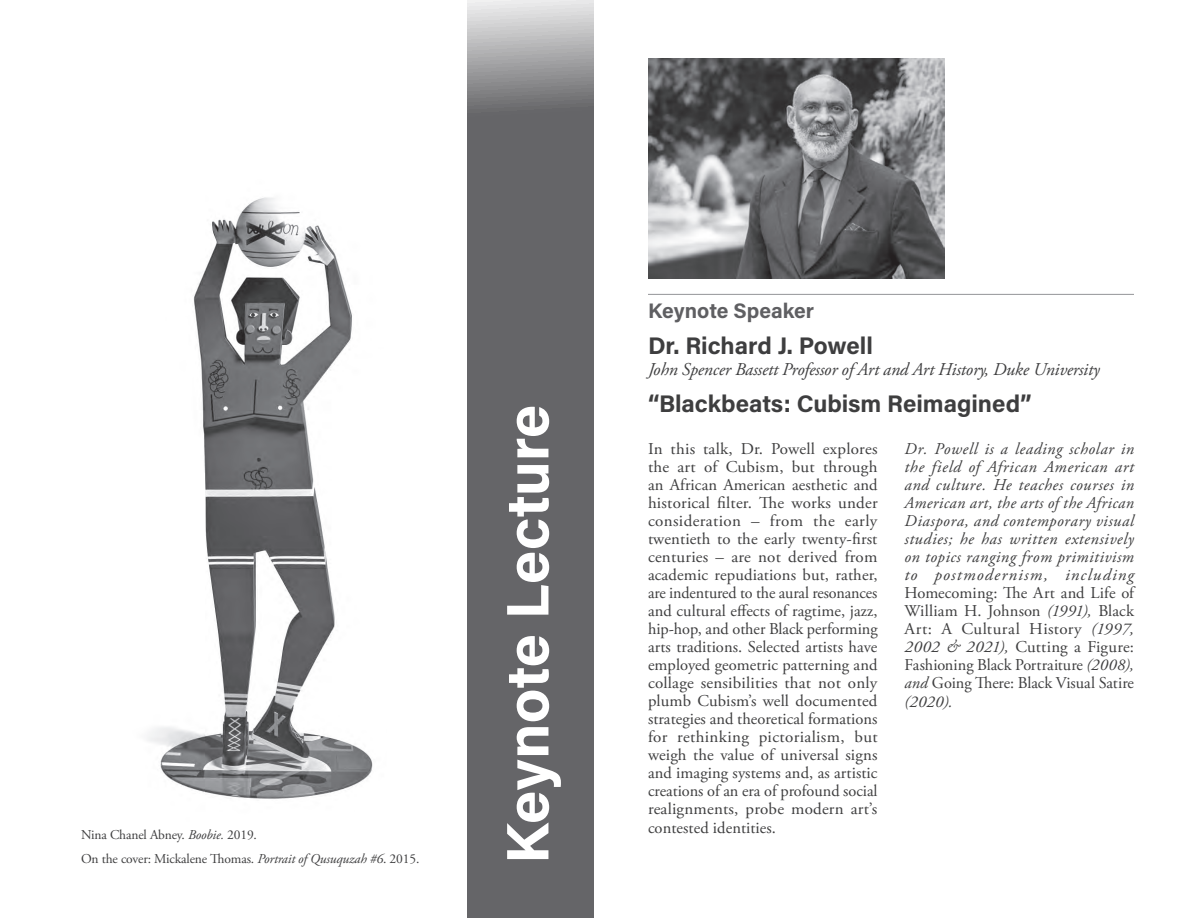
<style>
.page{position:relative;width:1188px;height:918px;background:#fff}
.page>*{position:absolute;margin:0;border:0;box-sizing:border-box;transform-origin:0 0}
.t1{font:700 60px "Acumin Pro";color:#fff}
.t2{font:700 24px "Acumin Pro";color:#3e3e3f}
.t3{font:700 21px "Acumin Pro";color:#5f5f62}
.t4{font:italic 18px "Adobe Garamond Pro";letter-spacing:-.01em;color:#3e3e3f}
.justified_italic{font:16.5px/18px "Adobe Garamond Pro";letter-spacing:.005em;color:#3e3e3f;text-align:justify}
.justified_italic-2{font:italic 16.5px/18px "Adobe Garamond Pro";letter-spacing:.06em;color:#3e3e3f;text-align:justify}
.t5{font:13.5px/24px "Adobe Garamond Pro";letter-spacing:-.01em;color:#3e3e3f}
.s1{font-style:italic}
.s2{font-style:normal}
</style>
<div class="page">
<div style="left:467px;top:0;width:127px;height:918px;background:#656568"></div>
<img style="left:147px;top:197px;width:226px;height:602px">
<img style="left:648px;top:59px;width:297px;height:219px">
<hr style="left:648px;top:294px;width:486px;height:1px;background:#939598">
<p class="t5" style="left:81px;top:823px;width:340px">Nina Chanel Abney. <span class="s1">Boobie.</span> 2019.<br>On the cover: Mickalene Thomas. <span class="s1">Portrait of Qusuquzah #6</span>. 2015.</p>
<p class="t1" style="left:485px;top:864px;width:461px;rotate:-90deg">Keynote Lecture</p>
<p class="t3" style="left:648px;top:296px;width:168px">Keynote Speaker</p>
<p class="t2" style="left:648px;top:328px;width:226px">Dr. Richard J. Powell</p>
<p class="t4" style="left:648px;top:358px;width:453px">John Spencer Bassett Professor of Art and Art History, Duke University</p>
<p class="t2" style="left:648px;top:387px;width:385px">“Blackbeats: Cubism Reimagined”</p>
<p class="justified_italic" style="left:648px;top:440px;width:231px">In this talk, Dr. Powell explores the art of Cubism, but through an African American aesthetic and historical filter. The works under consideration – from the early twentieth to the early twenty-first centuries – are not derived from academic repudiations but, rather, are indentured to the aural resonances and cultural effects of ragtime, jazz, hip-hop, and other Black performing arts traditions. Selected artists have employed geometric patterning and collage sensibilities that not only plumb Cubism’s well documented strategies and theoretical formations for rethinking pictorialism, but weigh the value of universal signs and imaging systems and, as artistic creations of an era of profound social realignments, probe modern art’s</p>
<p class="justified_italic" style="left:648px;top:820px;width:130px">contested identities.</p>
<p class="justified_italic-2" style="left:904px;top:440px;width:231px">Dr. Powell is a leading scholar in the field of African American art and culture. He teaches courses in American art, the arts of the African Diaspora, and contemporary visual studies; he has written extensively on topics ranging from primitivism to postmodernism, including <span class="s2">Homecoming: The Art and Life of William H. Johnson</span> (1991), <span class="s2">Black Art: A Cultural History</span> (1997, 2002 &amp; 2021), <span class="s2">Cutting a Figure:<br>Fashioning Black Portraiture</span> (2008), and <span class="s2">Going There: Black Visual Satire</span></p>
<p class="justified_italic-2" style="left:904px;top:694px;width:50px">(2020).</p>
</div>
